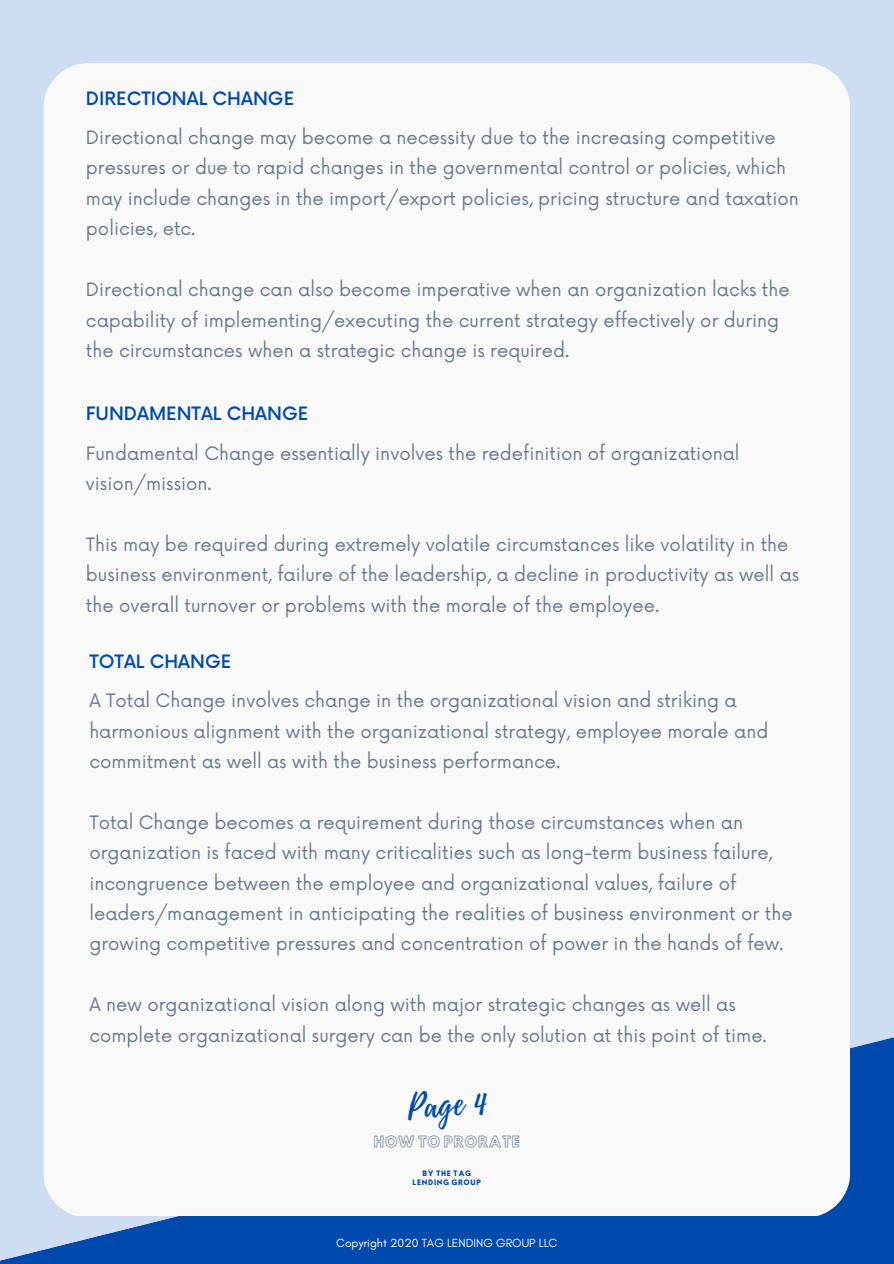
<style>
.page{position:relative;width:894px;height:1264px;background:#fff}
.page>*{position:absolute;margin:0;border:0;box-sizing:border-box;transform-origin:0 0}
.t1{font:33.6px "Playlist Script";color:#004aad}
.t2{font:18px/30.5px "Now";color:#657892}
.t3{font:500 18px "Now";color:#004aad}
.t4{font:13.35px "Hussar Ekologiczne 1";letter-spacing:.06em;color:#657892}
.t5{font:12px "Glacial Indifference";color:#fff}
.t6{font:6.6px/9.1px "Hussar Bd";letter-spacing:.09em;color:#004aad;text-align:center}
</style>
<div class="page">
<div style="left:0;top:0;width:893px;height:1263px;background:#ceddf1"></div>
<svg style="left:0;top:1025px;width:893px;height:238px;fill:#004aad"></svg>
<div style="left:43px;top:63px;width:806px;height:1152px;background:#fafafa"></div>
<h2 class="t3" style="left:86px;top:89px;width:210px">DIRECTIONAL CHANGE</h2>
<h2 class="t2" style="left:86px;top:123px;width:714px">Directional change may become a necessity due to the increasing competitive pressures or due to rapid changes in the governmental control or policies, which may include changes in the import/export policies, pricing structure and taxation policies, etc.</h2>
<h1 class="t2" style="left:86px;top:275px;width:705px">Directional change can also become imperative when an organization lacks the capability of implementing/executing the current strategy effectively or during the circumstances when a strategic change is required.</h1>
<h2 class="t3" style="left:86px;top:404px;width:224px">FUNDAMENTAL CHANGE</h2>
<h2 class="t2" style="left:86px;top:438px;width:655px">Fundamental Change essentially involves the redefinition of organizational vision/mission.</h2>
<h1 class="t2" style="left:86px;top:530px;width:714px">This may be required during extremely volatile circumstances like volatility in the business environment, failure of the leadership, a decline in productivity as well as the overall turnover or problems with the morale of the employee.</h1>
<h2 class="t3" style="left:89px;top:651px;width:143px">TOTAL CHANGE</h2>
<h2 class="t2" style="left:89px;top:686px;width:680px">A Total Change involves change in the organizational vision and striking a harmonious alignment with the organizational strategy, employee morale and commitment as well as with the business performance.</h2>
<h2 class="t2" style="left:89px;top:808px;width:704px">Total Change becomes a requirement during those circumstances when an organization is faced with many criticalities such as long-term business failure, incongruence between the employee and organizational values, failure of leaders/management in anticipating the realities of business environment or the growing competitive pressures and concentration of power in the hands of few.</h2>
<p class="t2" style="left:89px;top:990px;width:678px">A new organizational vision along with major strategic changes as well as complete organizational surgery can be the only solution at this point of time.</p>
<h1 class="t1" style="left:405px;top:1083px;width:81px;rotate:-5deg">Page 4</h1>
<p class="t4" style="left:374px;top:1136px;width:147px">HOW TO PRORATE</p>
<p class="t6" style="left:412px;top:1169px;width:70px">BY THE TAG<br>LENDING GROUP</p>
<h1 class="t5" style="left:336px;top:1234px;width:222px">Copyright 2020 TAG LENDING GROUP LLC</h1>
</div>
